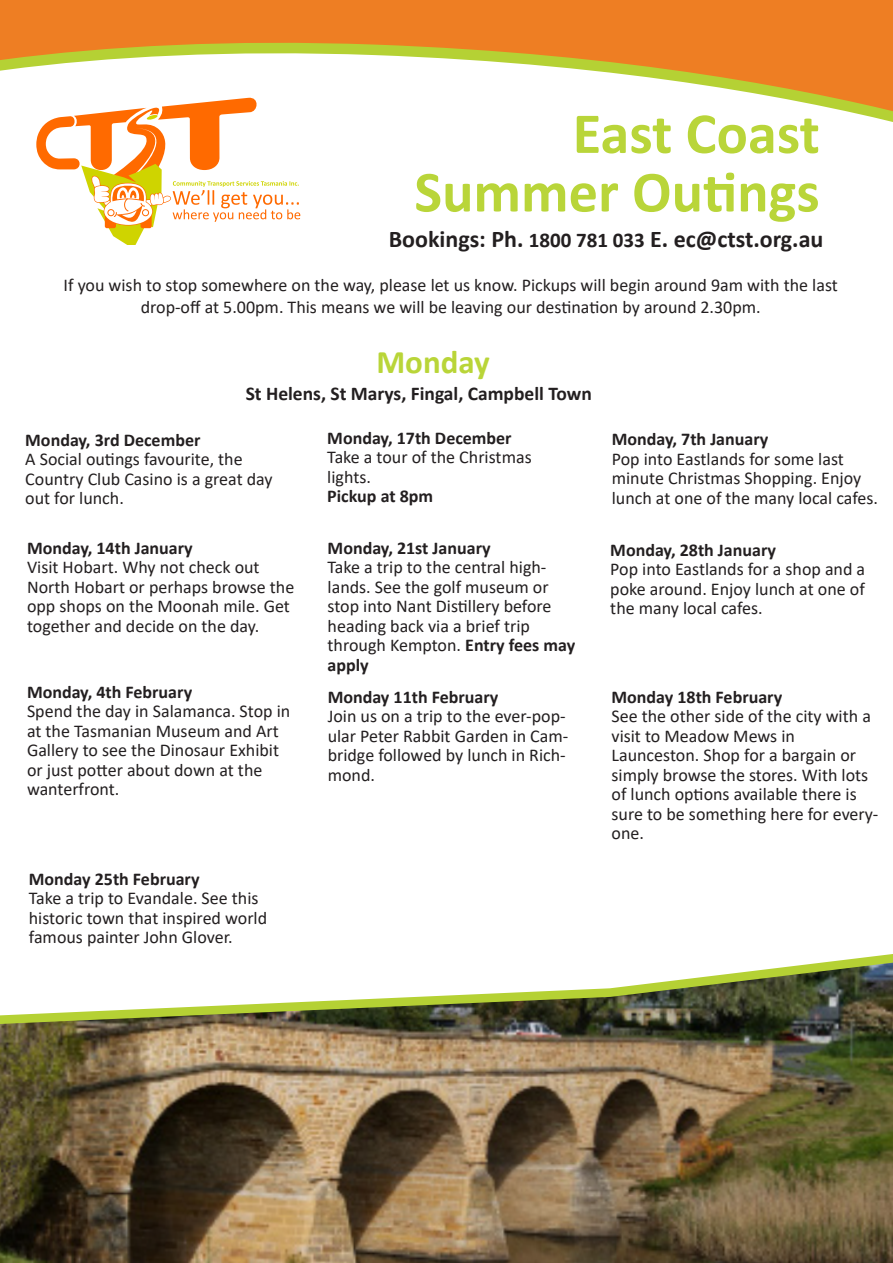
<style>
.page{position:relative;width:893px;height:1263px;background:#fff}
.page>*{position:absolute;margin:0;border:0;box-sizing:border-box;transform-origin:0 0}
.t1{font:700 58.5px "Calibri";color:#b9d539}
.t2{font:700 33px "Calibri";color:#b9d538}
.t3{font:700 24px "Calibri";color:#231f20}
.t4{font:700 19.5px "Calibri";color:#231f20}
.t5{font:18px/19.5px "Calibri";color:#231f20}
.t6{font:700 18px "Calibri";color:#231f20}
.s1{font-size:21px}
.s2{font-weight:700}
</style>
<div class="page">
<svg style="left:0;top:0;width:893px;height:245px"></svg>
<img style="left:0;top:954px;width:893px;height:309px">
<p class="t1" style="left:573px;top:92px;width:249px">East Coast</p>
<p class="t1" style="left:414px;top:151px;width:407px">Summer Outings</p>
<p class="t3" style="left:389px;top:222px;width:436px">Bookings: Ph. <span class="s1">1800 781 033</span> E. ec@ctst.org.au</p>
<p class="t5" style="left:64px;top:275px;width:776px">If you wish to stop somewhere on the way, please let us know. Pickups will begin around 9am with the last</p>
<p class="t5" style="left:141px;top:297px;width:622px">drop-off at 5.00pm. This means we will be leaving our destination by around 2.30pm.</p>
<p class="t2" style="left:376px;top:338px;width:115px">Monday</p>
<p class="t4" style="left:246px;top:379px;width:348px">St Helens, St Marys, Fingal, Campbell Town</p>
<p class="t6" style="left:25px;top:427px;width:177px">Monday, 3rd December</p>
<p class="t5" style="left:25px;top:449px;width:219px">A Social outings favourite, the</p>
<p class="t5" style="left:25px;top:469px;width:249px">Country Club Casino is a great day out for lunch.</p>
<p class="t6" style="left:27px;top:535px;width:167px">Monday, 14th January</p>
<p class="t5" style="left:27px;top:557px;width:269px">Visit Hobart. Why not check out<br>North Hobart or perhaps browse the opp shops on the Moonah mile. Get together and decide on the day.</p>
<p class="t6" style="left:27px;top:679px;width:167px">Monday, 4th February</p>
<p class="t5" style="left:27px;top:701px;width:265px">Spend the day in Salamanca. Stop in at the Tasmanian Museum and Art<br>Gallery to see the Dinosaur Exhibit or just potter about down at the wanterfront.</p>
<p class="t6" style="left:29px;top:866px;width:172px">Monday 25th February</p>
<p class="t5" style="left:29px;top:888px;width:240px">Take a trip to Evandale. See this historic town that inspired world famous painter John Glover.</p>
<p class="t6" style="left:327px;top:425px;width:186px">Monday, 17th December</p>
<p class="t5" style="left:327px;top:447px;width:206px">Take a tour of the Christmas lights.<br><span class="s2">Pickup at 8pm</span></p>
<p class="t6" style="left:328px;top:535px;width:165px">Monday, 21st January</p>
<p class="t5" style="left:328px;top:557px;width:249px">Take a trip to the central high&shy;lands. See the golf museum or stop into Nant Distillery before heading back via a brief trip through Kempton. <span class="s2">Entry fees may apply</span></p>
<p class="t6" style="left:328px;top:684px;width:172px">Monday 11th February</p>
<p class="t5" style="left:328px;top:706px;width:242px">Join us on a trip to the ever-pop&shy;ular Peter Rabbit Garden in Cam&shy;bridge followed by lunch in Rich&shy;mond.</p>
<p class="t6" style="left:612px;top:427px;width:158px">Monday, 7th January</p>
<p class="t5" style="left:612px;top:449px;width:234px">Pop into Eastlands for some last</p>
<p class="t5" style="left:612px;top:468px;width:268px">minute Christmas Shopping. Enjoy lunch at one of the many local cafes.</p>
<p class="t6" style="left:610px;top:537px;width:167px">Monday, 28th January</p>
<p class="t5" style="left:610px;top:559px;width:256px;text-align:justify">Pop into Eastlands for a shop and a poke around. Enjoy lunch at one of the many local cafes.</p>
<p class="t6" style="left:611px;top:684px;width:172px">Monday 18th February</p>
<p class="t5" style="left:611px;top:706px;width:261px">See the other side of the city with a visit to Meadow Mews in</p>
<p class="t5" style="left:611px;top:745px;width:268px">Launceston. Shop for a bargain or simply browse the stores. With lots of lunch options available there is sure to be something here for every&shy;one.</p>
</div>
